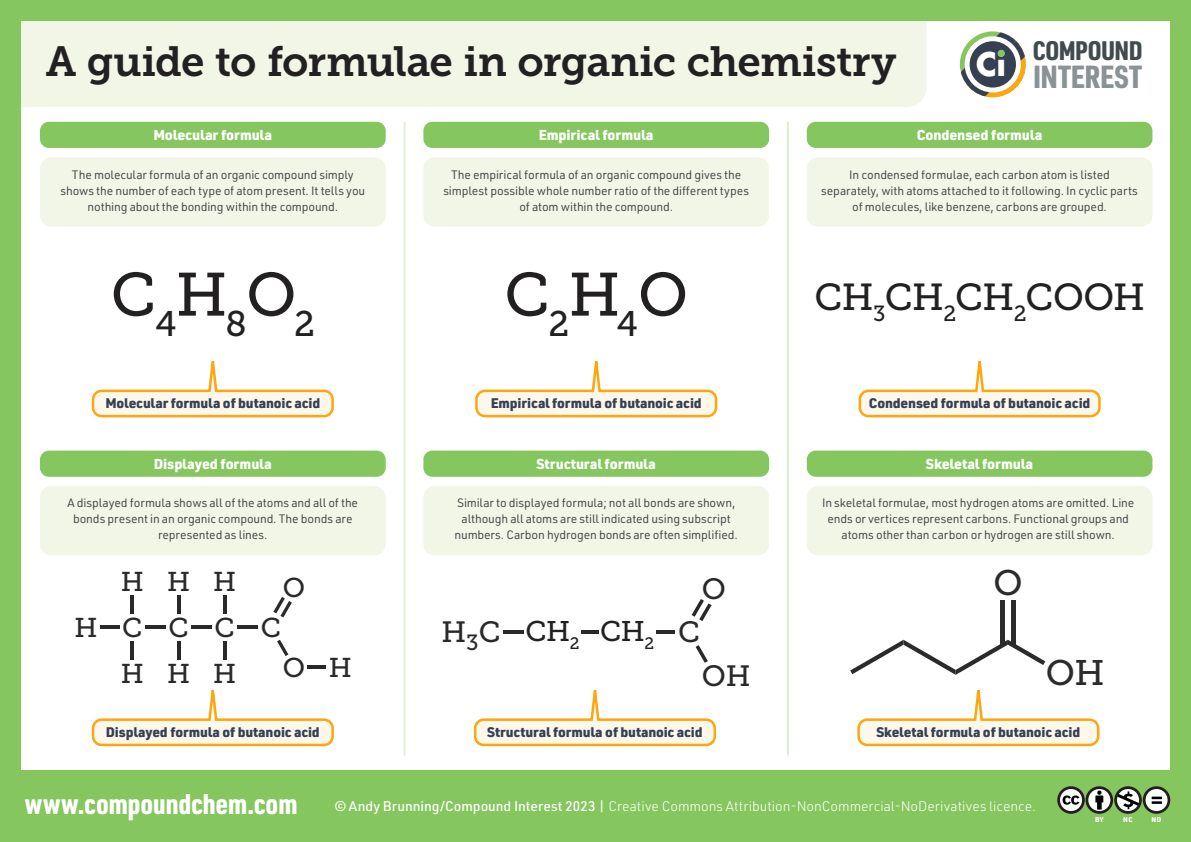
<style>
.page{position:relative;width:1191px;height:842px;background:#fff}
.page>*{position:absolute;margin:0;border:0;box-sizing:border-box;transform-origin:0 0}
.t1{font:60.9px "Museo Slab 500";color:#222020}
.t2{font:42px "Museo Slab 700";letter-spacing:-.015em;color:#222020}
.t3{font:37.5px "Museo Slab 500";letter-spacing:-.02em;color:#222020}
.t4{font:35.4px "Museo Slab 500";color:#2b2b2b}
.t5{font:700 31.6px "Futura";color:#fff}
.t6{font:900 31.3px "URWDIN Cond";letter-spacing:-.005em;color:#899295}
.t7{font:29.3px "Museo Slab 500";color:#292929}
.t8{font:28.4px "Museo Slab 500";color:#222020}
.t9{font:900 28px "URWDIN Cond";color:#fff}
.t10{font:27.2px "Museo Slab 500";color:#292929}
.t11{font:900 26.3px "URWDIN Cond";letter-spacing:-.02em;color:#424a4d}
.t12{font:900 14.1px "URWDIN";letter-spacing:-.01em;color:#fff}
.t13{font:300 13.7px "URWDIN";color:#fff}
.t14{font:900 13.6px "URWDIN";letter-spacing:-.01em;color:#354052}
.t15{font:12px/16px "URWDIN";letter-spacing:-.01em;color:#444;text-align:center}
.t16{font:900 6.8px "URWDIN";color:#fff}
.s1{font-weight:500}
</style>
<div class="page">
<svg style="left:91px;top:361px;width:243px;height:57px"></svg>
<svg style="left:960px;top:31px;width:65px;height:66px"></svg>
<div style="left:967px;top:39px;width:51px;height:51px;background:#354052;border-radius:50%"></div>
<div style="left:964px;top:36px;width:57px;height:56px;border:5px solid #fff;border-radius:50%"></div>
<div style="left:997px;top:50px;width:7px;height:7px;background:#85c65f;border-radius:50%"></div>
<div style="left:22px;top:22px;width:904px;height:85px;background:#f1f6e7"></div>
<div style="left:0;top:0;width:1191px;height:842px;border:21px solid #85c65f"></div>
<div style="left:10px;top:770px;width:1171px;height:51px;background:#85c65f"></div>
<img style="left:1058px;top:788px;width:25px;height:24px;border-radius:12px">
<div style="left:1057px;top:786px;width:27px;height:28px;border:3px solid #231f20;border-radius:50%"></div>
<img style="left:1087px;top:788px;width:24px;height:24px;border-radius:12px">
<div style="left:1085px;top:786px;width:28px;height:28px;border:3px solid #231f20;border-radius:50%"></div>
<img style="left:1115px;top:788px;width:25px;height:24px;border-radius:12px">
<div style="left:1114px;top:786px;width:27px;height:28px;border:3px solid #231f20;border-radius:50%"></div>
<img style="left:1144px;top:788px;width:24px;height:24px;border-radius:12px">
<div style="left:1142px;top:786px;width:28px;height:28px;border:3px solid #231f20;border-radius:50%"></div>
<div style="left:40px;top:451px;width:346px;height:26px;background:#85c65f;border-radius:9px"></div>
<div style="left:807px;top:122px;width:345px;height:26px;background:#85c65f;border-radius:9px"></div>
<div style="left:423px;top:122px;width:346px;height:26px;background:#85c65f;border-radius:9px"></div>
<hr style="left:787px;top:122px;width:2px;height:634px;background:#85c65f">
<hr style="left:403px;top:122px;width:2px;height:634px;background:#85c65f">
<div style="left:40px;top:157px;width:346px;height:70px;background:#f1f6e7;border-radius:11px"></div>
<div style="left:40px;top:122px;width:346px;height:26px;background:#85c65f;border-radius:9px"></div>
<div style="left:40px;top:486px;width:346px;height:69px;background:#f1f6e7;border-radius:11px"></div>
<div style="left:423px;top:157px;width:346px;height:70px;background:#f1f6e7;border-radius:11px"></div>
<div style="left:807px;top:157px;width:345px;height:70px;background:#f1f6e7;border-radius:11px"></div>
<div style="left:423px;top:451px;width:346px;height:26px;background:#85c65f;border-radius:9px"></div>
<div style="left:423px;top:486px;width:346px;height:69px;background:#f1f6e7;border-radius:11px"></div>
<div style="left:807px;top:451px;width:345px;height:26px;background:#85c65f;border-radius:9px"></div>
<div style="left:807px;top:486px;width:345px;height:69px;background:#f1f6e7;border-radius:11px"></div>
<svg style="left:475px;top:361px;width:243px;height:57px"></svg>
<svg style="left:858px;top:361px;width:243px;height:57px"></svg>
<svg style="left:91px;top:668px;width:243px;height:79px"></svg>
<hr style="left:1000px;top:600px;width:4px;height:45px;background:#2b2b2b">
<hr style="left:1011px;top:600px;width:4px;height:45px;background:#2b2b2b">
<svg style="left:850px;top:640px;width:250px;height:107px"></svg>
<svg style="left:691px;top:599px;width:20px;height:22px"></svg>
<svg style="left:473px;top:645px;width:244px;height:102px"></svg>
<hr style="left:639px;top:630px;width:36px;height:4px;background:#292929">
<hr style="left:589px;top:630px;width:50px;height:4px;background:#292929">
<hr style="left:539px;top:630px;width:50px;height:4px;background:#292929">
<hr style="left:503px;top:630px;width:36px;height:4px;background:#292929">
<div style="left:524px;top:620px;width:56px;height:24px;background:#fff"></div>
<div style="left:599px;top:620px;width:56px;height:24px;background:#fff"></div>
<svg style="left:273px;top:597px;width:19px;height:20px"></svg>
<svg style="left:277px;top:640px;width:11px;height:16px"></svg>
<hr style="left:237px;top:626px;width:21px;height:3px;background:#292929">
<hr style="left:223px;top:595px;width:3px;height:18px;background:#292929">
<hr style="left:223px;top:642px;width:3px;height:18px;background:#292929">
<hr style="left:191px;top:626px;width:21px;height:3px;background:#292929">
<hr style="left:177px;top:595px;width:3px;height:18px;background:#292929">
<hr style="left:177px;top:642px;width:3px;height:18px;background:#292929">
<hr style="left:145px;top:626px;width:21px;height:3px;background:#292929">
<hr style="left:131px;top:595px;width:3px;height:18px;background:#292929">
<hr style="left:131px;top:642px;width:3px;height:18px;background:#292929">
<hr style="left:100px;top:626px;width:19px;height:3px;background:#292929">
<hr style="left:308px;top:666px;width:18px;height:3px;background:#292929">
<p class="t2" style="left:46px;top:38px;width:852px">A guide to formulae in organic chemistry</p>
<p class="t11" style="left:1032px;top:32px;width:111px">COMPOUND</p>
<p class="t5" style="left:975px;top:41px;width:32px">Ci</p>
<p class="t6" style="left:1033px;top:55px;width:110px">INTEREST</p>
<p class="t12" style="left:153px;top:125px;width:120px">Molecular formula</p>
<p class="t15" style="left:60px;top:166px;width:306px">The molecular formula of an organic compound simply shows the number of each type of atom present. It tells you nothing about the bonding within the compound.</p>
<p class="t12" style="left:539px;top:125px;width:116px">Empirical formula</p>
<p class="t12" style="left:916px;top:125px;width:127px">Condensed formula</p>
<p class="t15" style="left:443px;top:166px;width:307px">The empirical formula of an organic compound gives the simplest possible whole number ratio of the different types of atom within the compound.</p>
<p class="t15" style="left:821px;top:166px;width:318px">In condensed formulae, each carbon atom is listed separately, with atoms attached to it following. In cyclic parts of molecules, like benzene, carbons are grouped.</p>
<p class="t1" style="left:111px;top:261px;width:206px">C<sub>4</sub>H<sub>8</sub>O<sub>2</sub></p>
<p class="t1" style="left:504px;top:261px;width:185px">C<sub>2</sub>H<sub>4</sub>O</p>
<p class="t3" style="left:814px;top:277px;width:332px">CH<sub>3</sub>CH<sub>2</sub>CH<sub>2</sub>COOH</p>
<p class="t14" style="left:105px;top:394px;width:216px">Molecular formula of butanoic acid</p>
<p class="t14" style="left:491px;top:394px;width:213px">Empirical formula of butanoic acid</p>
<p class="t14" style="left:869px;top:394px;width:223px">Condensed formula of butanoic acid</p>
<p class="t12" style="left:154px;top:454px;width:119px">Displayed formula</p>
<p class="t15" style="left:67px;top:495px;width:292px">A displayed formula shows all of the atoms and all of the bonds present in an organic compound. The bonds are represented as lines.</p>
<p class="t12" style="left:536px;top:454px;width:121px">Structural formula</p>
<p class="t15" style="left:454px;top:495px;width:285px">Similar to displayed formula; not all bonds are shown, although all atoms are still indicated using subscript numbers. Carbon hydrogen bonds are often simplified.</p>
<p class="t12" style="left:926px;top:454px;width:109px">Skeletal formula</p>
<p class="t15" style="left:822px;top:495px;width:314px">In skeletal formulae, most hydrogen atoms are omitted. Line ends or vertices represent carbons. Functional groups and atoms other than carbon or hydrogen are still shown.</p>
<p class="t10" style="left:121px;top:566px;width:25px">H</p>
<p class="t10" style="left:167px;top:566px;width:25px">H</p>
<p class="t10" style="left:213px;top:566px;width:25px">H</p>
<p class="t10" style="left:283px;top:573px;width:24px">O</p>
<p class="t7" style="left:702px;top:573px;width:26px">O</p>
<p class="t4" style="left:993px;top:563px;width:31px">O</p>
<p class="t10" style="left:75px;top:612px;width:25px">H</p>
<p class="t10" style="left:122px;top:613px;width:22px">C</p>
<p class="t10" style="left:168px;top:613px;width:22px">C</p>
<p class="t10" style="left:215px;top:613px;width:22px">C</p>
<p class="t10" style="left:261px;top:613px;width:22px">C</p>
<p class="t7" style="left:441px;top:616px;width:61px">H<sub>3</sub>C</p>
<p class="t8" style="left:525px;top:616px;width:56px">CH<sub>2</sub></p>
<p class="t8" style="left:600px;top:616px;width:56px">CH<sub>2</sub></p>
<p class="t7" style="left:678px;top:616px;width:23px">C</p>
<p class="t10" style="left:121px;top:659px;width:25px">H</p>
<p class="t10" style="left:167px;top:659px;width:25px">H</p>
<p class="t10" style="left:213px;top:659px;width:25px">H</p>
<p class="t10" style="left:283px;top:653px;width:24px">O</p>
<p class="t10" style="left:329px;top:652px;width:25px">H</p>
<p class="t7" style="left:702px;top:659px;width:50px">OH</p>
<p class="t4" style="left:1045px;top:653px;width:60px">OH</p>
<p class="t14" style="left:106px;top:723px;width:215px">Displayed formula of butanoic acid</p>
<p class="t14" style="left:487px;top:723px;width:217px">Structural formula of butanoic acid</p>
<p class="t14" style="left:876px;top:723px;width:205px">Skeletal formula of butanoic acid</p>
<p class="t9" style="left:25px;top:785px;width:274px">www.compoundchem.com</p>
<p class="t13" style="left:335px;top:797px;width:702px"><span class="s1">© Andy Brunning/Compound Interest 2023 |</span> Creative Commons Attribution-NonCommercial-NoDerivatives licence.</p>
<p class="t16" style="left:1095px;top:814px;width:10px">BY</p>
<p class="t16" style="left:1123px;top:814px;width:11px">NC</p>
<p class="t16" style="left:1151px;top:814px;width:11px">ND</p>
</div>
